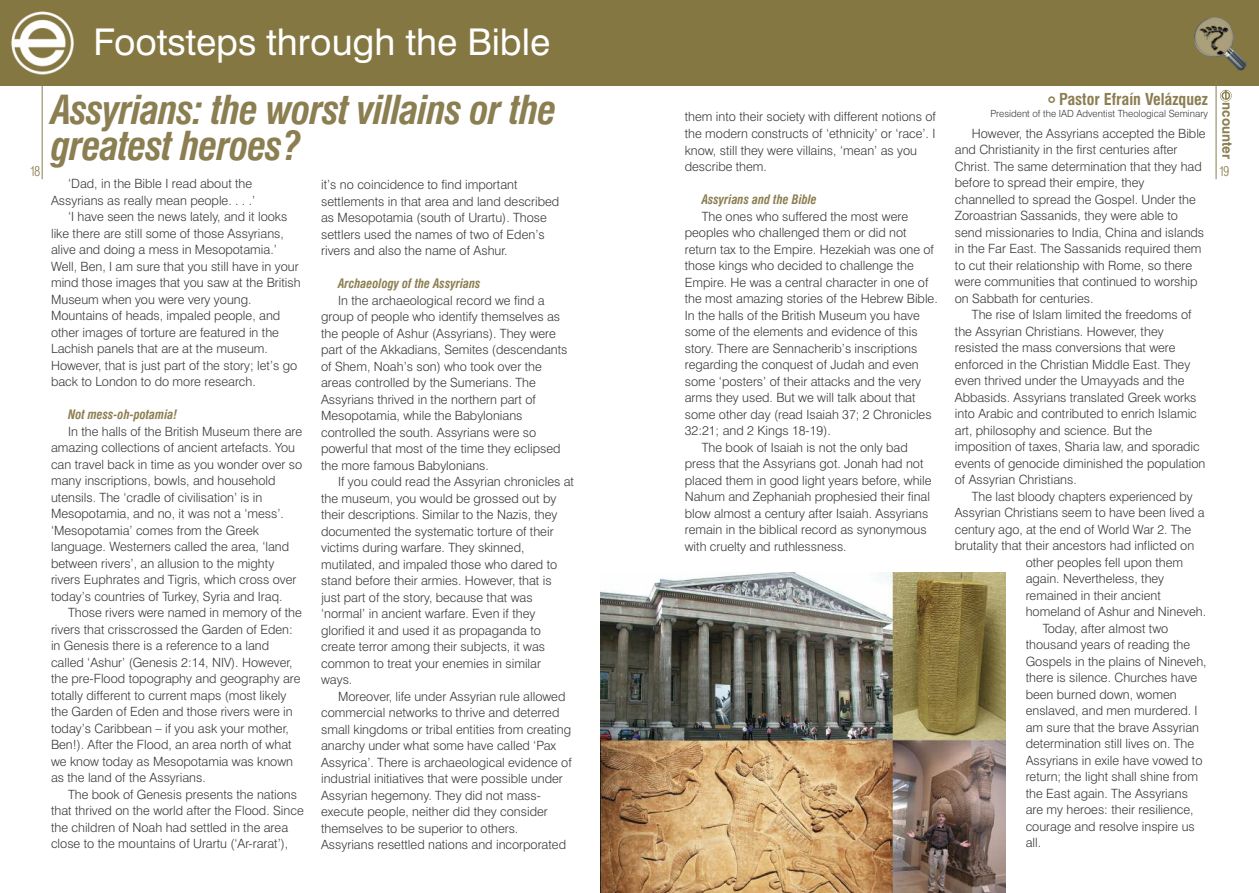
<style>
.page{position:relative;width:1259px;height:893px;background:#fff}
.page>*{position:absolute;margin:0;border:0;box-sizing:border-box;transform-origin:0 0}
.t1{font:italic 700 condensed 39px/36px "Swiss 721 BT";letter-spacing:-.025em;color:#8b7e51}
.t2{font:36.9px "Swiss 721 BT";color:#fff}
.t3{font:700 condensed 16.05px "Swiss 721 BT";color:#8b7e51}
.t4{font:700 13.5px "Swiss 721 BT";color:#8b7e51}
.t5{font:300 condensed 13.5px "Swiss 721 BT";color:#8b7e51}
.t6{font:300 12.75px/16.5px "Swiss 721 BT";color:#39383a}
.t7{font:italic 700 condensed 12.75px "Swiss 721 BT";color:#8b7e51;scale:.96 1}
.t8{font:300 9.9px "Swiss 721 BT";color:#39383a}
</style>
<div class="page">
<div style="left:629px;top:0;width:630px;height:86px;background:#857742"></div>
<hr style="left:1215px;top:80px;width:1px;height:99px;background:#8b7e51">
<div style="left:0;top:0;width:629px;height:86px;background:#857742"></div>
<hr style="left:42px;top:80px;width:1px;height:99px;background:#8b7e51">
<svg style="left:1220px;top:90px;width:11px;height:12px"></svg>
<img style="left:600px;top:572px;width:405px;height:321px">
<h2 class="t2" style="left:94px;top:29px;width:458px">Footsteps through the Bible</h2>
<p class="t3" style="left:1059px;top:93px;width:150px">Pastor Efraín Velázquez</p>
<p class="t8" style="left:990px;top:109px;width:219px">President of the IAD Adventist Theological Seminary</p>
<h1 class="t1" style="left:51px;top:95px;width:507px">Assyrians: the worst villains or the greatest heroes?</h1>
<p class="t6" style="left:68px;top:177px;width:186px">‘Dad, in the Bible I read about the</p>
<p class="t6" style="left:51px;top:193px;width:206px">Assyrians as really mean people. . . .’</p>
<p class="t6" style="left:68px;top:210px;width:221px">‘I have seen the news lately, and it looks</p>
<p class="t6" style="left:51px;top:226px;width:234px">like there are still some of those Assyrians,</p>
<p class="t6" style="left:51px;top:243px;width:227px">alive and doing a mess in Mesopotamia.’</p>
<p class="t6" style="left:51px;top:259px;width:249px">Well, Ben, I am sure that you still have in your</p>
<p class="t6" style="left:51px;top:276px;width:251px">mind those images that you saw at the British</p>
<p class="t6" style="left:51px;top:292px;width:202px">Museum when you were very young.</p>
<p class="t6" style="left:51px;top:309px;width:231px">Mountains of heads, impaled people, and</p>
<p class="t6" style="left:51px;top:325px;width:229px">other images of torture are featured in the</p>
<p class="t6" style="left:51px;top:342px;width:218px">Lachish panels that are at the museum.</p>
<p class="t6" style="left:51px;top:358px;width:248px">However, that is just part of the story; let’s go</p>
<p class="t6" style="left:51px;top:375px;width:206px">back to London to do more research.</p>
<p class="t7" style="left:68px;top:410px;width:115px">Not mess-oh-potamia!</p>
<p class="t6" style="left:51px;top:424px;width:253px;text-indent:17px">In the halls of the British Museum there are amazing collections of ancient artefacts. You can travel back in time as you wonder over so many inscriptions, bowls, and household utensils. The ‘cradle of civilisation’ is in Mesopotamia, and no, it was not a ‘mess’. ‘Mesopotamia’ comes from the Greek language. Westerners called the area, ‘land between rivers’, an allusion to the mighty rivers Euphrates and Tigris, which cross over today’s countries of Turkey, Syria and Iraq.</p>
<p class="t6" style="left:51px;top:606px;width:252px;text-indent:17px">Those rivers were named in memory of the rivers that crisscrossed the Garden of Eden: in Genesis there is a reference to a land called ‘Ashur’ (Genesis 2:14, NIV). However, the pre-Flood topography and geography are totally different to current maps (most likely the Garden of Eden and those rivers were in today’s Caribbean – if you ask your mother, Ben!). After the Flood, an area north of what we know today as Mesopotamia was known as the land of the Assyrians.</p>
<p class="t6" style="left:51px;top:787px;width:254px;text-indent:17px">The book of Genesis presents the nations that thrived on the world after the Flood. Since the children of Noah had settled in the area close to the mountains of Urartu (‘Ar-rarat’),</p>
<p class="t4" style="left:1232px;top:102px;width:58px;rotate:90deg">ncounter</p>
<p class="t6" style="left:685px;top:110px;width:253px">them into their society with different notions of the modern constructs of ‘ethnicity’ or ‘race’. I know, still they were villains, ‘mean’ as you describe them.</p>
<p class="t7" style="left:702px;top:194px;width:121px">Assyrians and the Bible</p>
<p class="t6" style="left:702px;top:209px;width:208px">The ones who suffered the most were</p>
<p class="t6" style="left:685px;top:225px;width:223px">peoples who challenged them or did not</p>
<p class="t6" style="left:685px;top:242px;width:251px">return tax to the Empire. Hezekiah was one of</p>
<p class="t6" style="left:685px;top:258px;width:230px">those kings who decided to challenge the</p>
<p class="t6" style="left:685px;top:275px;width:245px">Empire. He was a central character in one of</p>
<p class="t6" style="left:685px;top:291px;width:254px">the most amazing stories of the Hebrew Bible.</p>
<p class="t6" style="left:685px;top:308px;width:237px">In the halls of the British Museum you have</p>
<p class="t6" style="left:685px;top:324px;width:234px">some of the elements and evidence of this</p>
<p class="t6" style="left:685px;top:341px;width:234px">story. There are Sennacherib’s inscriptions</p>
<p class="t6" style="left:685px;top:357px;width:235px">regarding the conquest of Judah and even</p>
<p class="t6" style="left:685px;top:374px;width:238px">some ‘posters’ of their attacks and the very</p>
<p class="t6" style="left:685px;top:390px;width:232px">arms they used. But we will talk about that</p>
<p class="t6" style="left:685px;top:407px;width:248px">some other day (read Isaiah 37; 2 Chronicles</p>
<p class="t6" style="left:685px;top:423px;width:147px">32:21; and 2 Kings 18-19).</p>
<p class="t6" style="left:702px;top:440px;width:207px">The book of Isaiah is not the only bad</p>
<p class="t6" style="left:685px;top:456px;width:240px">press that the Assyrians got. Jonah had not</p>
<p class="t6" style="left:685px;top:473px;width:248px">placed them in good light years before, while</p>
<p class="t6" style="left:685px;top:489px;width:247px">Nahum and Zephaniah prophesied their final</p>
<p class="t6" style="left:685px;top:506px;width:245px">blow almost a century after Isaiah. Assyrians</p>
<p class="t6" style="left:685px;top:522px;width:243px">remain in the biblical record as synonymous</p>
<p class="t6" style="left:685px;top:539px;width:163px">with cruelty and ruthlessness.</p>
<p class="t6" style="left:955px;top:126px;width:252px;text-indent:17px">However, the Assyrians accepted the Bible and Christianity in the first centuries after Christ. The same determination that they had before to spread their empire, they channelled to spread the Gospel. Under the Zoroastrian Sassanids, they were able to send missionaries to India, China and islands in the Far East. The Sassanids required them to cut their relationship with Rome, so there were communities that continued to worship on Sabbath for centuries.</p>
<p class="t6" style="left:955px;top:308px;width:252px;text-indent:17px">The rise of Islam limited the freedoms of the Assyrian Christians. However, they resisted the mass conversions that were enforced in the Christian Middle East. They even thrived under the Umayyads and the Abbasids. Assyrians translated Greek works into Arabic and contributed to enrich Islamic art, philosophy and science. But the imposition of taxes, Sharia law, and sporadic events of genocide diminished the population of Assyrian Christians.</p>
<p class="t6" style="left:972px;top:489px;width:222px">The last bloody chapters experienced by</p>
<p class="t6" style="left:955px;top:506px;width:251px">Assyrian Christians seem to have been lived a</p>
<p class="t6" style="left:955px;top:522px;width:238px">century ago, at the end of World War 2. The</p>
<p class="t6" style="left:955px;top:539px;width:241px">brutality that their ancestors had inflicted on</p>
<p class="t6" style="left:1025px;top:555px;width:159px">other peoples fell upon them</p>
<p class="t6" style="left:1025px;top:572px;width:140px">again. Nevertheless, they</p>
<p class="t6" style="left:1025px;top:588px;width:137px">remained in their ancient</p>
<p class="t6" style="left:1025px;top:605px;width:182px">homeland of Ashur and Nineveh.</p>
<p class="t6" style="left:1042px;top:621px;width:127px">Today, after almost two</p>
<p class="t6" style="left:1025px;top:638px;width:166px">thousand years of reading the</p>
<p class="t6" style="left:1025px;top:654px;width:182px">Gospels in the plains of Nineveh,</p>
<p class="t6" style="left:1025px;top:671px;width:173px">there is silence. Churches have</p>
<p class="t6" style="left:1025px;top:687px;width:152px">been burned down, women</p>
<p class="t6" style="left:1025px;top:704px;width:173px">enslaved, and men murdered. I</p>
<p class="t6" style="left:1025px;top:720px;width:175px">am sure that the brave Assyrian</p>
<p class="t6" style="left:1025px;top:737px;width:170px">determination still lives on. The</p>
<p class="t6" style="left:1025px;top:753px;width:178px">Assyrians in exile have vowed to</p>
<p class="t6" style="left:1025px;top:770px;width:174px">return; the light shall shine from</p>
<p class="t6" style="left:1025px;top:786px;width:164px">the East again. The Assyrians</p>
<p class="t6" style="left:1025px;top:803px;width:169px">are my heroes: their resilience,</p>
<p class="t6" style="left:1025px;top:819px;width:171px">courage and resolve inspire us</p>
<p class="t6" style="left:1025px;top:836px;width:17px">all.</p>
<p class="t5" style="left:30px;top:166px;width:12px">18</p>
<p class="t5" style="left:1218px;top:166px;width:12px">19</p>
<p class="t6" style="left:321px;top:178px;width:240px">it’s no coincidence to find important settlements in that area and land described as Mesopotamia (south of Urartu). Those settlers used the names of two of Eden’s rivers and also the name of Ashur.</p>
<p class="t7" style="left:338px;top:278px;width:150px">Archaeology of the Assyrians</p>
<p class="t6" style="left:321px;top:293px;width:248px;text-indent:17px">In the archaeological record we find a group of people who identify themselves as the people of Ashur (Assyrians). They were part of the Akkadians, Semites (descendants of Shem, Noah’s son) who took over the areas controlled by the Sumerians. The Assyrians thrived in the northern part of Mesopotamia, while the Babylonians controlled the south. Assyrians were so powerful that most of the time they eclipsed the more famous Babylonians.</p>
<p class="t6" style="left:321px;top:475px;width:254px;text-indent:17px">If you could read the Assyrian chronicles at the museum, you would be grossed out by their descriptions. Similar to the Nazis, they documented the systematic torture of their victims during warfare. They skinned, mutilated, and impaled those who dared to stand before their armies. However, that is just part of the story, because that was ‘normal’ in ancient warfare. Even if they glorified it and used it as propaganda to create terror among their subjects, it was common to treat your enemies in similar ways.</p>
<p class="t6" style="left:321px;top:689px;width:252px;text-indent:17px">Moreover, life under Assyrian rule allowed commercial networks to thrive and deterred small kingdoms or tribal entities from creating anarchy under what some have called ‘Pax Assyrica’. There is archaeological evidence of industrial initiatives that were possible under Assyrian hegemony. They did not mass&shy;execute people, neither did they consider themselves to be superior to others.<br>Assyrians resettled nations and incorporated</p>
</div>
